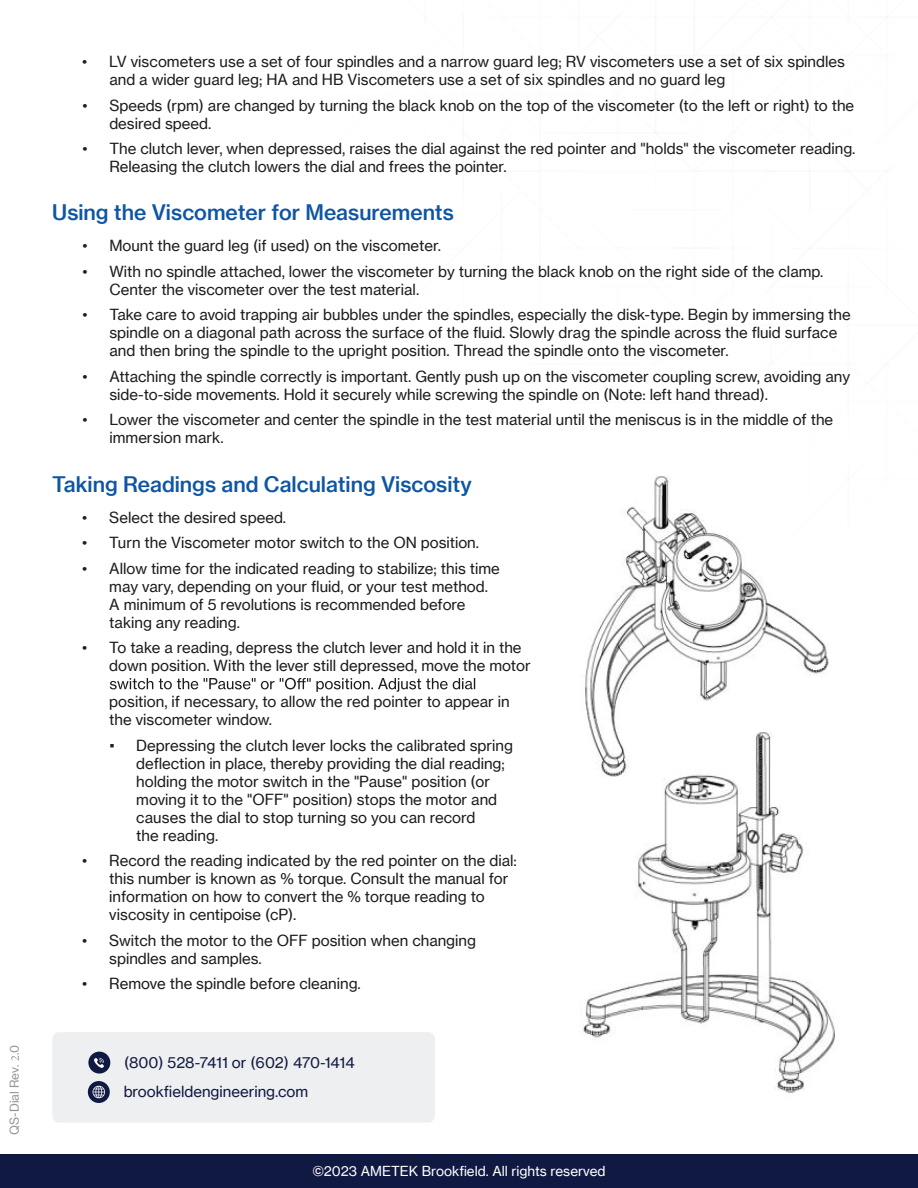
<style>
.page{position:relative;width:918px;height:1188px;background:#fff}
.page>*{position:absolute;margin:0;border:0;box-sizing:border-box;transform-origin:0 0}
.t1{font:21px "N Haas Grotesk TX Pro 65 Md";color:#0e55a3}
.t2{font:15px/18px "N Haas Grotesk TX Pro 55 Rg";color:#1c1d1d}
.t3{font:15px/29.4px "N Haas Grotesk TX Pro 55 Rg";color:#101942}
.t4{font:13.5px "N Haas Grotesk TX Pro 55 Rg";color:#fff}
.t5{font:12px "N Haas Grotesk TX Pro 55 Rg";color:#969696}
</style>
<div class="page">
<div style="left:52px;top:1032px;width:383px;height:91px;background:#edeff0;border-radius:7px"></div>
<img style="left:582px;top:780px;width:253px;height:314px">
<div style="left:0;top:1155px;width:918px;height:33px;background:#101942"></div>
<div style="left:88px;top:1052px;width:22px;height:22px;background:#101942;border-radius:50%"></div>
<svg style="left:94px;top:1058px;width:10px;height:10px"></svg>
<svg style="left:88px;top:1081px;width:22px;height:22px"></svg>
<svg style="left:93px;top:1086px;width:12px;height:12px"></svg>
<hr style="left:336px;top:94px;width:139px;height:1px;background:#edeff0">
<hr style="left:848px;top:470px;width:1px;height:56px;background:#edeff0">
<svg style="left:110px;top:678px;width:365px;height:14px"></svg>
<svg style="left:110px;top:744px;width:4px;height:3px"></svg>
<svg style="left:11px;top:1056px;width:8px;height:5px"></svg>
<img style="left:585px;top:476px;width:244px;height:304px">
<p class="t5" style="left:7px;top:1135px;width:91px;rotate:-90deg">QS-Dial Rev. .0</p>
<p class="t2" style="left:109px;top:53px;width:737px;text-indent:-27px">• LV viscometers use a set of four spindles and a narrow guard leg; RV viscometers use a set of six spindles and a wider guard leg; HA and HB Viscometers use a set of six spindles and no guard leg</p>
<p class="t2" style="left:109px;top:96px;width:746px;text-indent:-27px">• Speeds (rpm) are changed by turning the black knob on the top of the viscometer (to the left or right) to the desired speed.</p>
<p class="t2" style="left:109px;top:140px;width:748px;text-indent:-27px">• The clutch lever, when depressed, raises the dial against the red pointer and "holds" the viscometer reading.<br>Releasing the clutch lowers the dial and frees the pointer.</p>
<h1 class="t1" style="left:52px;top:199px;width:403px">Using the Viscometer for Measurements</h1>
<p class="t2" style="left:82px;top:237px;width:360px">• Mount the guard leg (if used) on the viscometer.</p>
<p class="t2" style="left:109px;top:262px;width:716px;text-indent:-27px">• With no spindle attached, lower the viscometer by turning the black knob on the right side of the clamp.<br>Center the viscometer over the test material.</p>
<p class="t2" style="left:109px;top:306px;width:743px;text-indent:-27px">• Take care to avoid trapping air bubbles under the spindles, especially the disk-type. Begin by immersing the spindle on a diagonal path across the surface of the fluid. Slowly drag the spindle across the fluid surface and then bring the spindle to the upright position. Thread the spindle onto the viscometer.</p>
<p class="t2" style="left:109px;top:367px;width:742px;text-indent:-27px">• Attaching the spindle correctly is important. Gently push up on the viscometer coupling screw, avoiding any side-to-side movements. Hold it securely while screwing the spindle on (Note: left hand thread).</p>
<p class="t2" style="left:109px;top:411px;width:725px;text-indent:-27px">• Lower the viscometer and center the spindle in the test material until the meniscus is in the middle of the immersion mark.</p>
<h1 class="t1" style="left:52px;top:471px;width:421px">Taking Readings and Calculating Viscosity</h1>
<p class="t2" style="left:82px;top:508px;width:205px">• Select the desired speed.</p>
<p class="t2" style="left:82px;top:534px;width:398px">• Turn the Viscometer motor switch to the ON position.</p>
<p class="t2" style="left:109px;top:559px;width:392px;text-indent:-27px">• Allow time for the indicated reading to stabilize; this time may vary, depending on your fluid, or your test method.<br>A minimum of 5 revolutions is recommended before taking any reading.</p>
<p class="t2" style="left:109px;top:639px;width:423px;text-indent:-27px">• To take a reading, depress the clutch lever and hold it in the down position. With the lever still depressed, move the motor</p>
<p class="t2" style="left:109px;top:693px;width:402px">position, if necessary, to allow the red pointer to appear in the viscometer window.</p>
<p class="t2" style="left:136px;top:736px;width:378px">Depressing the clutch lever locks the calibrated spring deflection in place, thereby providing the dial reading; holding the motor switch in the "Pause" position (or moving it to the "OFF" position) stops the motor and causes the dial to stop turning so you can record<br>the reading.</p>
<p class="t2" style="left:109px;top:852px;width:409px;text-indent:-27px">• Record the reading indicated by the red pointer on the dial: this number is known as % torque. Consult the manual for information on how to convert the % torque reading to viscosity in centipoise (cP).</p>
<p class="t2" style="left:109px;top:931px;width:368px;text-indent:-27px">• Switch the motor to the OFF position when changing spindles and samples.</p>
<p class="t2" style="left:82px;top:975px;width:280px">• Remove the spindle before cleaning.</p>
<p class="t3" style="left:124px;top:1048px;width:233px">(800) 528-7411 or (602) 470-1414 brookfieldengineering.com</p>
<p class="t4" style="left:312px;top:1163px;width:295px">©2023 AMETEK Brookfield. All rights reserved</p>
</div>
